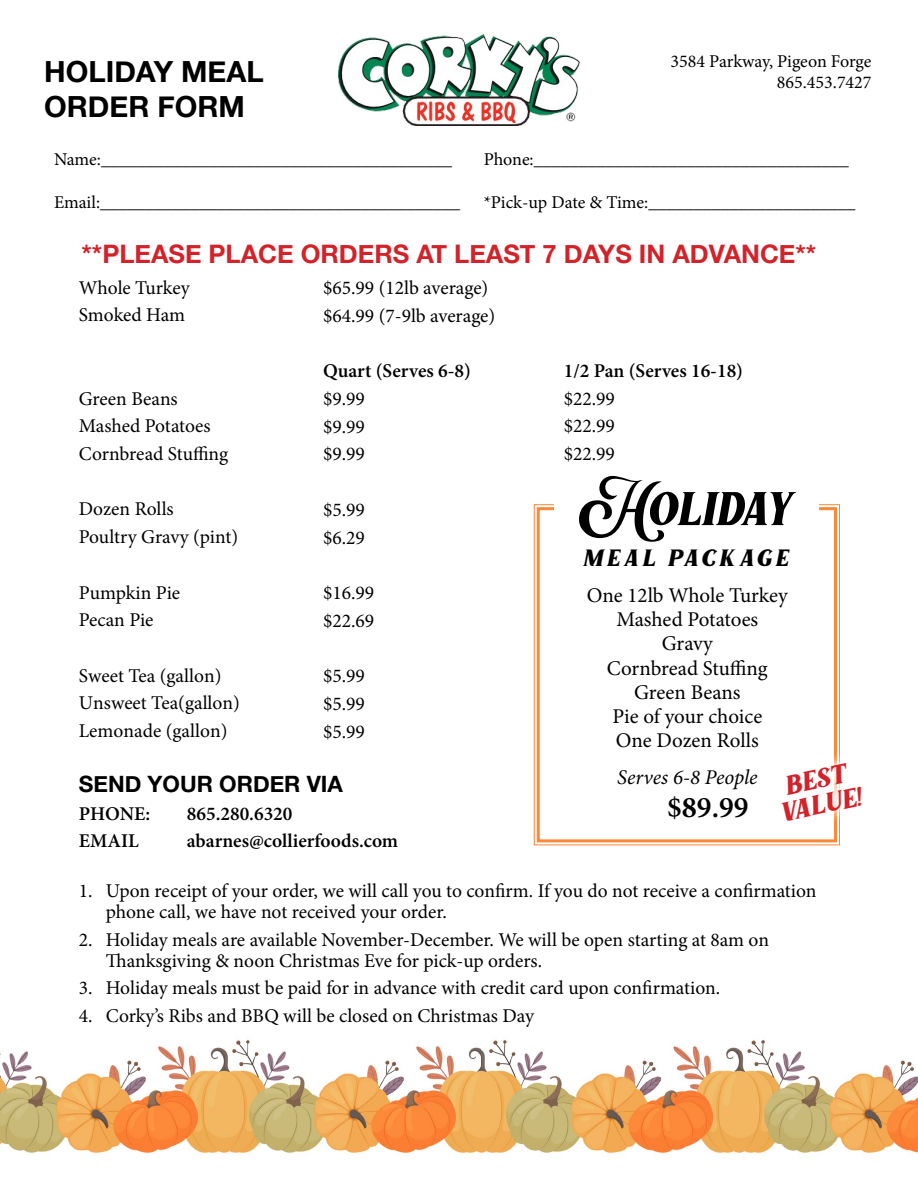
<style>
.page{position:relative;width:918px;height:1188px;background:#fff}
.page>*{position:absolute;margin:0;border:0;box-sizing:border-box;transform-origin:0 0}
.t1{font:66px "Marons";color:#000}
.t2{font:37.5px "Marons";color:#d2232a;scale:1.06 1}
.t3{font:33px "Marons";letter-spacing:.1em;color:#000;scale:1.08 1}
.t4{font:600 30px "Minion Pro";color:#000}
.t5{font:700 29.1px/35px "Helvetica Neue";color:#000}
.t6{font:700 25.5px "Helvetica Neue";color:#d2232a}
.t7{font:700 22.5px "Helvetica Neue";color:#000}
.t8{font:21px/24px "Minion Pro";letter-spacing:-.005em;color:#000;text-align:center}
.t9{font:italic 21px "Minion Pro";letter-spacing:-.005em;color:#000}
.t10{font:19.5px/27.8px "Minion Pro";color:#000}
.t11{font:600 19.5px "Minion Pro";color:#000}
.t12{font:18px/21.6px "Minion Pro";letter-spacing:-.005em;color:#000;text-align:right}
.s1{font-weight:700}
</style>
<div class="page">
<img style="left:0;top:1039px;width:918px;height:115px">
<img style="left:339px;top:34px;width:240px;height:91px">
<svg style="left:533px;top:504px;width:307px;height:342px"></svg>
<div style="left:537px;top:507px;width:300px;height:335px;border:3px solid #fc8939"></div>
<div style="left:555px;top:484px;width:264px;height:60px;background:#fff"></div>
<svg style="left:761px;top:746px;width:79px;height:90px"></svg>
<h3 class="t5" style="left:44px;top:55px;width:221px">HOLIDAY MEAL<br>ORDER FORM</h3>
<p class="t12" style="left:54px;top:149px;width:400px">Name:_______________________________________</p>
<p class="t12" style="left:54px;top:192px;width:408px">Email:________________________________________</p>
<p class="t12" style="left:671px;top:50px;width:202px">3584 Parkway, Pigeon Forge<br>865.453.7427</p>
<p class="t12" style="left:484px;top:149px;width:367px">Phone:___________________________________</p>
<p class="t12" style="left:484px;top:192px;width:373px">*Pick-up Date &amp; Time:_______________________</p>
<h3 class="t6" style="left:82px;top:234px;width:736px">**PLEASE PLACE ORDERS AT LEAST 7 DAYS IN ADVANCE**</h3>
<p class="t10" style="left:79px;top:274px;width:112px">Whole Turkey<br>Smoked Ham</p>
<p class="t10" style="left:323px;top:274px;width:174px">$65.99 (12lb average) $64.99 (7-9lb average)</p>
<p class="t11" style="left:323px;top:357px;width:150px">Quart (Serves 6-8)</p>
<p class="t10" style="left:323px;top:385px;width:43px;text-align:justify">$9.99 $9.99 $9.99</p>
<p class="t11" style="left:564px;top:357px;width:181px">1/2 Pan (Serves 16-18)</p>
<p class="t10" style="left:564px;top:385px;width:53px;text-align:justify">$22.99 $22.99 $22.99</p>
<h1 class="t1" style="left:579px;top:476px;width:216px">Holiday</h1>
<h3 class="t3" style="left:584px;top:541px;width:192px">meal package</h3>
<p class="t10" style="left:79px;top:385px;width:151px">Green Beans<br>Mashed Potatoes<br>Cornbread Stuffing</p>
<p class="t10" style="left:79px;top:495px;width:161px">Dozen Rolls<br>Poultry Gravy (pint)</p>
<p class="t10" style="left:79px;top:579px;width:103px">Pumpkin Pie<br>Pecan Pie</p>
<p class="t10" style="left:323px;top:496px;width:43px">$5.99 $6.29</p>
<p class="t10" style="left:323px;top:579px;width:53px">$16.99 $22.69</p>
<p class="t8" style="left:587px;top:584px;width:203px">One 12lb Whole Turkey<br>Mashed Potatoes<br>Gravy<br>Cornbread Stuffing<br>Green Beans<br>Pie of your choice<br>One Dozen Rolls</p>
<p class="t9" style="left:617px;top:763px;width:142px">Serves 6-8 People</p>
<h3 class="t4" style="left:667px;top:787px;width:83px">$<span class="s1">8</span>9.99</h3>
<p class="t10" style="left:79px;top:662px;width:163px">Sweet Tea (gallon)<br>Unsweet Tea(gallon)<br>Lemonade (gallon)</p>
<p class="t10" style="left:323px;top:662px;width:43px;text-align:justify">$5.99 $5.99 $5.99</p>
<h2 class="t2" style="left:782px;top:767px;width:60px;rotate:-12deg">best</h2>
<p class="t7" style="left:79px;top:766px;width:266px">SEND YOUR ORDER VIA</p>
<p class="t11" style="left:79px;top:800px;width:73px">PHONE:</p>
<p class="t11" style="left:187px;top:800px;width:107px">865.280.6320</p>
<p class="t11" style="left:79px;top:828px;width:61px">EMAIL</p>
<p class="t11" style="left:187px;top:828px;width:213px">abarnes@collierfoods.com</p>
<p class="t10" style="left:106px;top:880px;width:712px;line-height:21px;text-indent:-27px">1. Upon receipt of your order, we will call you to confirm. If you do not receive a confirmation phone call, we have not received your order.</p>
<p class="t10" style="left:106px;top:929px;width:665px;line-height:21px;text-indent:-27px">2. Holiday meals are available November-December. We will be open starting at 8am on<br>Thanksgiving &amp; noon Christmas Eve for pick-up orders.</p>
<p class="t10" style="left:79px;top:974px;width:643px">3. Holiday meals must be paid for in advance with credit card upon confirmation.</p>
<p class="t10" style="left:79px;top:1002px;width:457px">4. Corky’s Ribs and BBQ will be closed on Christmas Day</p>
<h2 class="t2" style="left:777px;top:794px;width:80px;rotate:-12deg">value!</h2>
</div>
